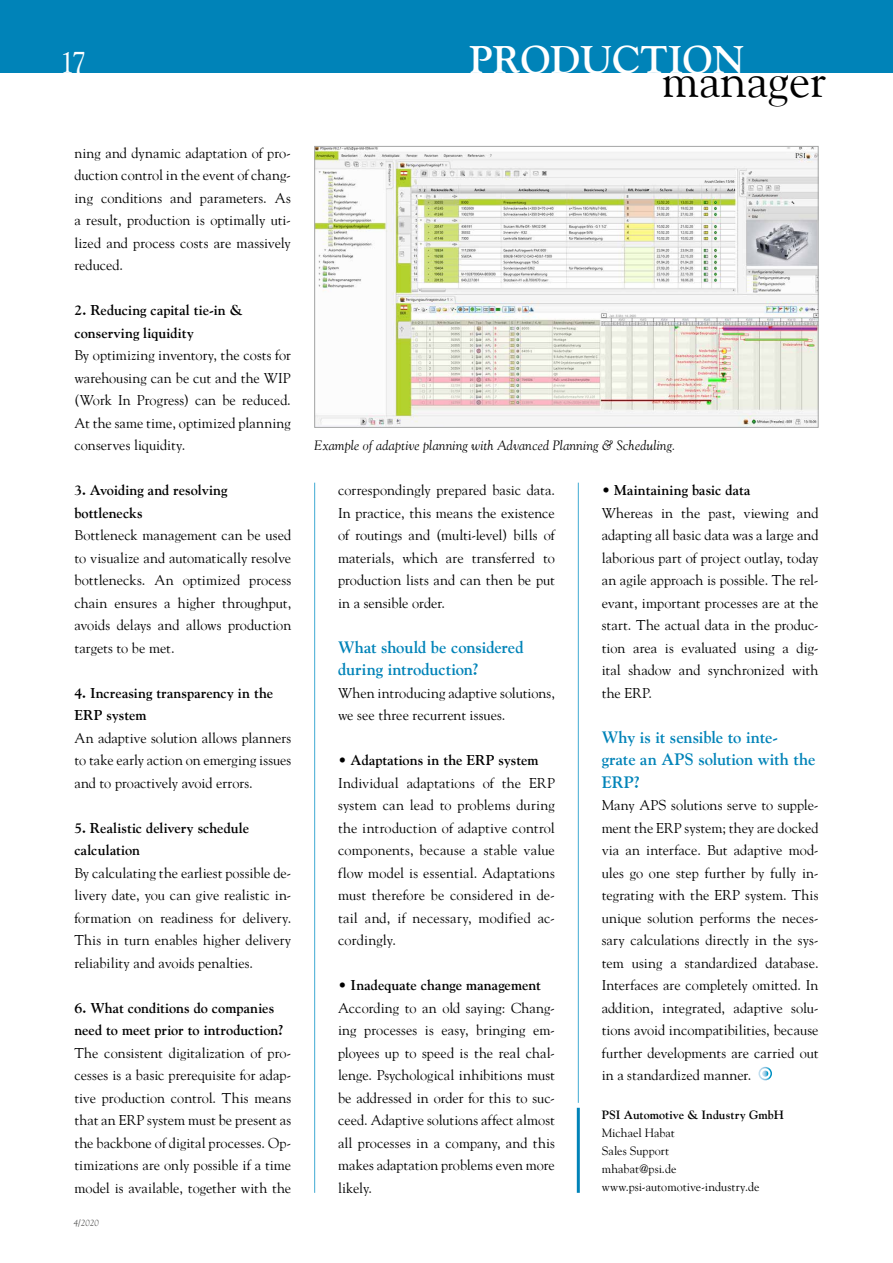
<style>
.page{position:relative;width:893px;height:1263px;background:#fff}
.page>*{position:absolute;margin:0;border:0;box-sizing:border-box;transform-origin:0 0}
.t1{font:47.7px "Goudy";color:#000}
.t2{font:700 38.4px "Goudy";color:#fff}
.t3{font:30px "Goudy";color:#fff}
.t4{font:700 16.5px/22.5px "Goudy";letter-spacing:-.005em;color:#0083b8}
.t5{font:14.25px/22.5px "Goudy";color:#000;text-align:justify}
.t6{font:700 14.25px/22.5px "Goudy";letter-spacing:.005em;color:#000}
.t7{font:italic 13.5px "Goudy";letter-spacing:.01em;color:#000}
.t8{font:12px/18px "Goudy";letter-spacing:.005em;color:#000}
.t9{font:700 12px "Goudy";letter-spacing:.005em;color:#000}
.t10{font:italic 9px "Goudy";color:#565655}
</style>
<div class="page">
<div style="left:0;top:0;width:893px;height:72px;background:#0083b8"></div>
<hr style="left:578px;top:483px;width:1px;height:620px;background:#40aad3">
<hr style="left:314px;top:483px;width:1px;height:710px;background:#40aad3">
<hr style="left:577px;top:1108px;width:3px;height:85px;background:#0083b8">
<div style="left:758px;top:1067px;width:14px;height:13px;border:2px solid #fff;border-radius:50%"></div>
<svg style="left:762px;top:1070px;width:6px;height:7px"></svg>
<img style="left:316px;top:148px;width:501px;height:278px">
<div style="left:314px;top:146px;width:505px;height:282px;border:1px solid #a4a5a5"></div>
<h3 class="t3" style="left:60px;top:44px;width:28px">17</h3>
<p class="t5" style="left:74px;top:141px;width:218px">ning and dynamic adaptation of pro&shy;duction control in the event of chang&shy;ing conditions and parameters. As a result, production is optimally uti&shy;lized and process costs are massively reduced.</p>
<p class="t6" style="left:74px;top:299px;width:170px">2. Reducing capital tie-in &amp; conserving liquidity</p>
<p class="t5" style="left:74px;top:344px;width:218px">By optimizing inventory, the costs for warehousing can be cut and the WIP (Work In Progress) can be reduced.<br>At the same time, optimized planning conserves liquidity.</p>
<p class="t6" style="left:74px;top:479px;width:155px">3. Avoiding and resolving bottlenecks</p>
<p class="t5" style="left:74px;top:524px;width:218px">Bottleneck management can be used to visualize and automatically resolve bottlenecks. An optimized process chain ensures a higher throughput, avoids delays and allows production targets to be met.</p>
<p class="t6" style="left:74px;top:681px;width:200px">4. Increasing transparency in the<br>ERP system</p>
<p class="t5" style="left:74px;top:726px;width:218px">An adaptive solution allows planners to take early action on emerging issues and to proactively avoid errors.</p>
<p class="t6" style="left:74px;top:816px;width:176px">5. Realistic delivery schedule calculation</p>
<p class="t5" style="left:74px;top:861px;width:218px">By calculating the earliest possible de&shy;livery date, you can give realistic in&shy;formation on readiness for delivery.<br>This in turn enables higher delivery reliability and avoids penalties.</p>
<p class="t6" style="left:74px;top:996px;width:211px">6. What conditions do companies need to meet prior to introduction?</p>
<p class="t5" style="left:74px;top:1041px;width:218px">The consistent digitalization of pro&shy;cesses is a basic prerequisite for adap&shy;tive production control. This means that an ERP system must be present as the backbone of digital processes. Op&shy;timizations are only possible if a time model is available, together with the</p>
<p class="t10" style="left:74px;top:1218px;width:27px">4/2020</p>
<h2 class="t2" style="left:469px;top:37px;width:277px">PRODUCTION</h2>
<h1 class="t1" style="left:662px;top:51px;width:166px">manager</h1>
<p class="t7" style="left:314px;top:437px;width:363px">Example of adaptive planning with Advanced Planning &amp; Scheduling.</p>
<p class="t5" style="left:338px;top:479px;width:218px">correspondingly prepared basic data.<br>In practice, this means the existence of routings and (multi-level) bills of materials, which are transferred to production lists and can then be put in a sensible order.</p>
<p class="t4" style="left:338px;top:636px;width:187px">What should be considered during introduction?</p>
<p class="t5" style="left:338px;top:681px;width:218px">When introducing adaptive solutions, we see three recurrent issues.</p>
<p class="t6" style="left:338px;top:749px;width:202px">• Adaptations in the ERP system</p>
<p class="t5" style="left:338px;top:771px;width:218px">Individual adaptations of the ERP system can lead to problems during the introduction of adaptive control components, because a stable value flow model is essential. Adaptations must therefore be considered in de&shy;tail and, if necessary, modified ac&shy;cordingly.</p>
<p class="t6" style="left:338px;top:974px;width:204px">• Inadequate change management</p>
<p class="t5" style="left:338px;top:996px;width:218px">According to an old saying: Chang&shy;ing processes is easy, bringing em&shy;ployees up to speed is the real chal&shy;lenge. Psychological inhibitions must be addressed in order for this to suc&shy;ceed. Adaptive solutions affect almost all processes in a company, and this makes adaptation problems even more likely.</p>
<p class="t6" style="left:602px;top:479px;width:150px">• Maintaining basic data</p>
<p class="t5" style="left:602px;top:501px;width:218px">Whereas in the past, viewing and adapting all basic data was a large and laborious part of project outlay, today an agile approach is possible. The rel&shy;evant, important processes are at the start. The actual data in the produc&shy;tion area is evaluated using a dig&shy;ital shadow and synchronized with the ERP.</p>
<p class="t4" style="left:602px;top:726px;width:215px">Why is it sensible to inte&shy;grate an APS solution with the<br>ERP?</p>
<p class="t5" style="left:602px;top:794px;width:218px">Many APS solutions serve to supple&shy;ment the ERP system; they are docked via an interface. But adaptive mod&shy;ules go one step further by fully in&shy;tegrating with the ERP system. This unique solution performs the neces&shy;sary calculations directly in the sys&shy;tem using a standardized database.<br>Interfaces are completely omitted. In addition, integrated, adaptive solu&shy;tions avoid incompatibilities, because further developments are carried out in a standardized manner.</p>
<p class="t9" style="left:602px;top:1108px;width:184px">PSI Automotive &amp; Industry GmbH</p>
<p class="t8" style="left:602px;top:1123px;width:159px">Michael Habat<br>Sales Support<br>mhabat@psi.de www.psi-automotive-industry.de</p>
</div>
